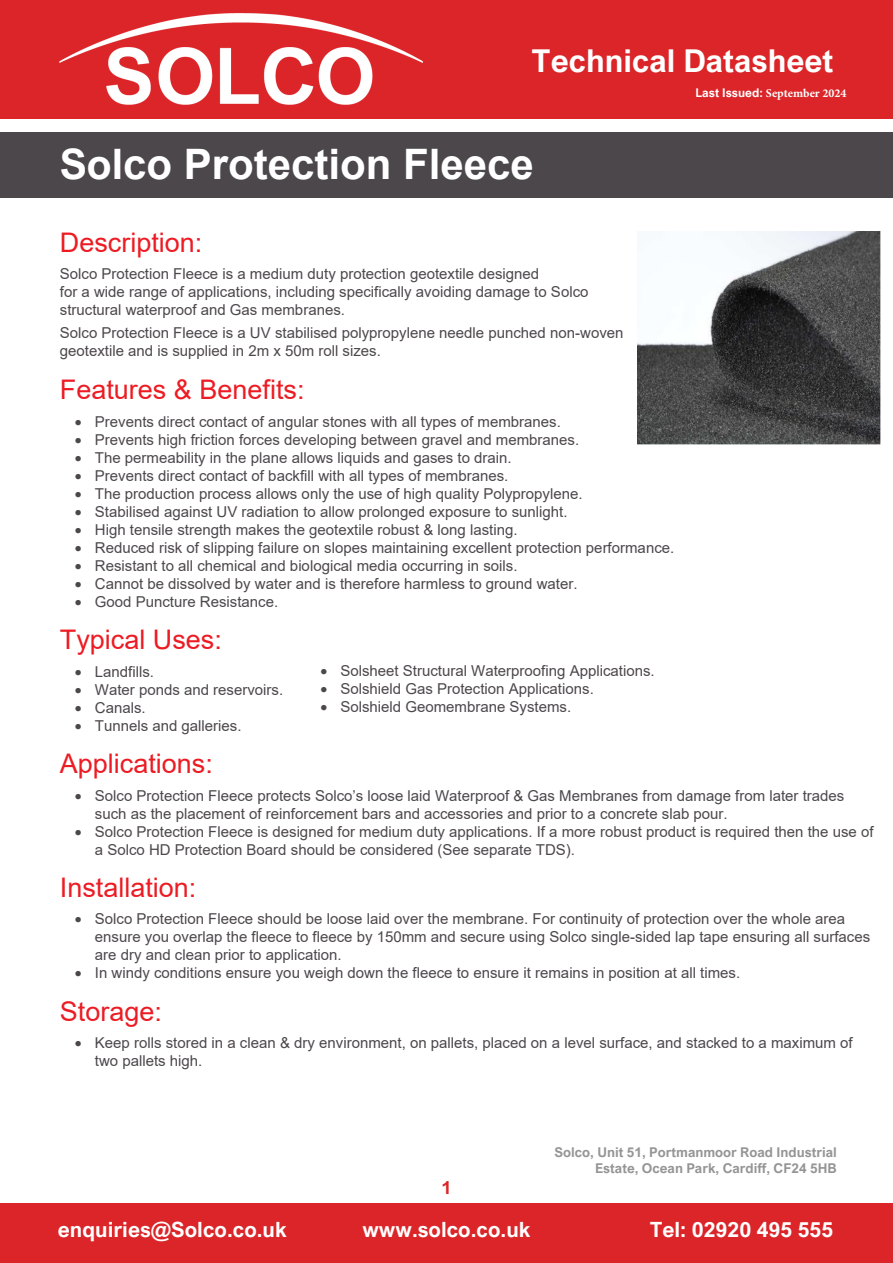
<style>
.page{position:relative;width:893px;height:1263px;background:#fff}
.page>*{position:absolute;margin:0;border:0;box-sizing:border-box;transform-origin:0 0}
.t1{font:700 42px "Arial";color:#fff}
.t2{font:700 31.5px "Arial Nova";color:#fff}
.t3{font:27px "Arial";color:#ed1b23}
.t4{font:700 21px "Arial Nova";color:#fff}
.t5{font:700 18px "Arial Nova";color:#da262a}
.t6{font:15px/18px "Arial";color:#4c474b}
.t7{font:700 13.5px/16.2px "Arial Nova";color:#959595;text-align:right}
.t8{font:700 12px "Minion Pro";color:#fff}
.s1{font-family:"Arial Nova"}
</style>
<div class="page">
<div style="left:0;top:132px;width:893px;height:66px;background:#4c474b"></div>
<div style="left:0;top:0;width:893px;height:118px;background:#db2528"></div>
<img style="left:60px;top:14px;width:363px;height:90px">
<div style="left:0;top:1203px;width:893px;height:60px;background:#db2528"></div>
<img style="left:637px;top:232px;width:244px;height:213px">
<p class="t2" style="left:532px;top:43px;width:303px">Technical Datasheet</p>
<p class="t8" style="left:695px;top:85px;width:152px"><span class="s1">Last Issued:</span> September 2024</p>
<p class="t1" style="left:60px;top:135px;width:476px"><span class="s1">Sol</span>co Protection Fleece</p>
<h3 class="t3" style="left:60px;top:224px;width:144px">Description:</h3>
<p class="t6" style="left:60px;top:265px;width:530px">Solco Protection Fleece is a medium duty protection geotextile designed<br>for a wide range of applications, including specifically avoiding damage to Solco structural waterproof and Gas membranes.</p>
<p class="t6" style="left:60px;top:323px;width:565px">Solco Protection Fleece is a UV stabilised polypropylene needle punched non-woven geotextile and is supplied in 2m x 50m roll sizes.</p>
<h3 class="t3" style="left:60px;top:371px;width:246px">Features &amp; Benefits:</h3>
<p class="t6" style="left:75px;top:412px;width:488px">• Prevents direct contact of angular stones with all types of membranes.</p>
<p class="t6" style="left:75px;top:430px;width:506px">• Prevents high friction forces developing between gravel and membranes.</p>
<p class="t6" style="left:75px;top:448px;width:438px">• The permeability in the plane allows liquids and gases to drain.</p>
<p class="t6" style="left:75px;top:466px;width:435px">• Prevents direct contact of backfill with all types of membranes.</p>
<p class="t6" style="left:75px;top:484px;width:509px">• The production process allows only the use of high quality Polypropylene.</p>
<p class="t6" style="left:75px;top:502px;width:494px">• Stabilised against UV radiation to allow prolonged exposure to sunlight.</p>
<p class="t6" style="left:75px;top:520px;width:444px">• High tensile strength makes the geotextile robust &amp; long lasting.</p>
<p class="t6" style="left:75px;top:538px;width:601px">• Reduced risk of slipping failure on slopes maintaining excellent protection performance.</p>
<p class="t6" style="left:75px;top:556px;width:444px">• Resistant to all chemical and biological media occurring in soils.</p>
<p class="t6" style="left:75px;top:574px;width:504px">• Cannot be dissolved by water and is therefore harmless to ground water.</p>
<p class="t6" style="left:75px;top:592px;width:205px">• Good Puncture Resistance.</p>
<h3 class="t3" style="left:60px;top:621px;width:164px">Typical Uses:</h3>
<p class="t6" style="left:75px;top:662px;width:81px">• Landfills.</p>
<p class="t6" style="left:75px;top:680px;width:210px">• Water ponds and reservoirs.</p>
<p class="t6" style="left:75px;top:698px;width:72px">• Canals.</p>
<p class="t6" style="left:75px;top:716px;width:168px">• Tunnels and galleries.</p>
<h3 class="t3" style="left:60px;top:745px;width:155px">Applications:</h3>
<p class="t6" style="left:95px;top:786px;width:751px;text-indent:-20px">• Solco Protection Fleece protects Solco’s loose laid Waterproof &amp; Gas Membranes from damage from later trades such as the placement of reinforcement bars and accessories and prior to a concrete slab pour.</p>
<p class="t6" style="left:95px;top:822px;width:780px;text-indent:-20px">• Solco Protection Fleece is designed for medium duty applications. If a more robust product is required then the use of a Solco HD Protection Board should be considered (See separate TDS).</p>
<h3 class="t3" style="left:60px;top:869px;width:138px">Installation:</h3>
<p class="t6" style="left:95px;top:910px;width:777px;text-indent:-20px">• Solco Protection Fleece should be loose laid over the membrane. For continuity of protection over the whole area ensure you overlap the fleece to fleece by 150mm and secure using Solco single-sided lap tape ensuring all surfaces are dry and clean prior to application.</p>
<p class="t6" style="left:75px;top:964px;width:667px">• In windy conditions ensure you weigh down the fleece to ensure it remains in position at all times.</p>
<h3 class="t3" style="left:60px;top:993px;width:104px">Storage:</h3>
<p class="t6" style="left:95px;top:1034px;width:759px;text-indent:-20px">• Keep rolls stored in a clean &amp; dry environment, on pallets, placed on a level surface, and stacked to a maximum of two pallets high.</p>
<p class="t6" style="left:320px;top:662px;width:336px">• Solsheet Structural Waterproofing Applications.</p>
<p class="t6" style="left:320px;top:680px;width:275px">• Solshield Gas Protection Applications.</p>
<p class="t6" style="left:320px;top:698px;width:252px">• Solshield Geomembrane Systems.</p>
<p class="t5" style="left:441px;top:1177px;width:12px">1</p>
<p class="t7" style="left:554px;top:1144px;width:284px">Solco, Unit 51, Portmanmoor Road Industrial<br>Estate, Ocean Park, Cardiff, CF24 5HB</p>
<p class="t4" style="left:58px;top:1217px;width:230px">enquiries@Solco.co.uk</p>
<p class="t4" style="left:362px;top:1217px;width:170px">www.solco.co.uk</p>
<p class="t4" style="left:650px;top:1217px;width:185px">Tel: 02920 495 555</p>
</div>
